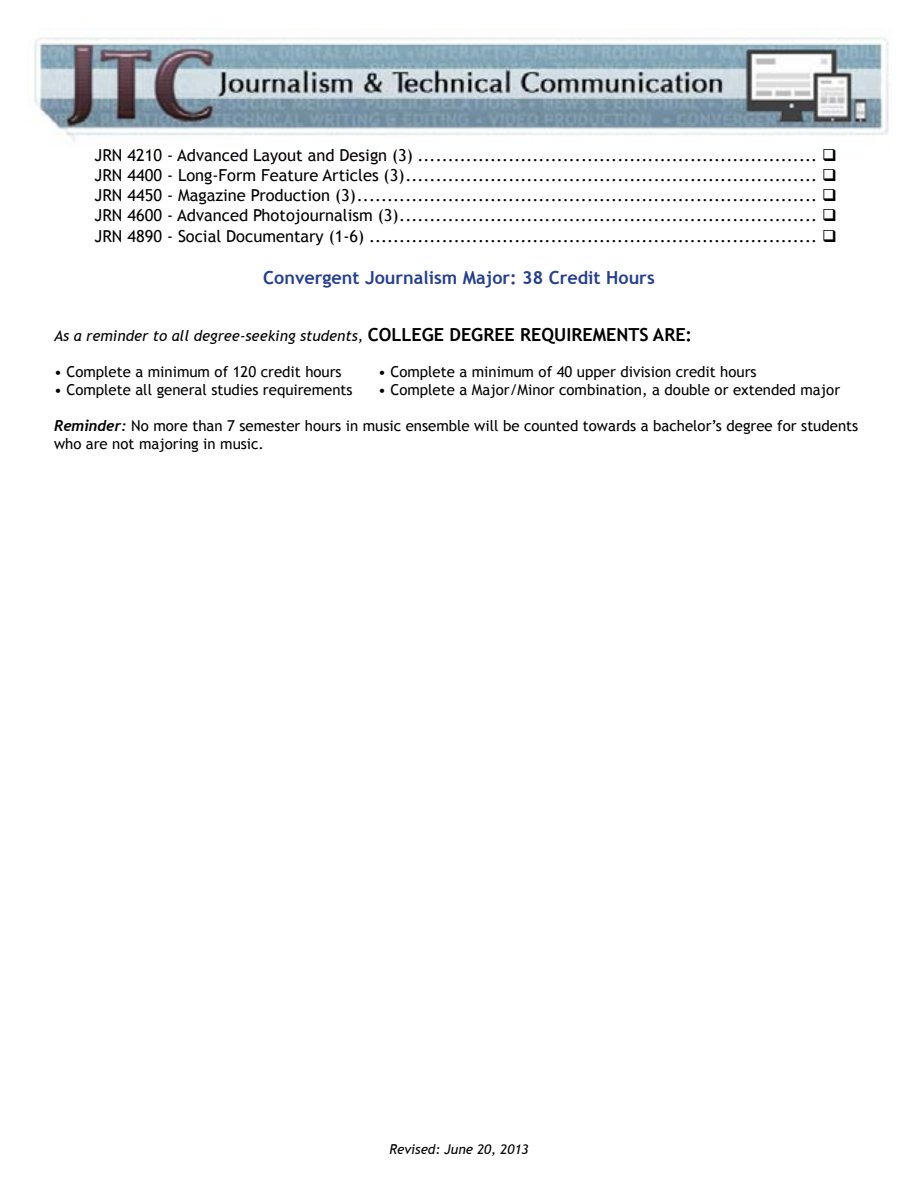
<style>
.page{position:relative;width:918px;height:1188px;background:#fff}
.page>*{position:absolute;margin:0;border:0;box-sizing:border-box;transform-origin:0 0}
.t1{font:700 18px "Trebuchet MS";color:#25408f}
.courses-checklist{font:16.5px "Trebuchet MS";color:#000}
.Plain_Text{font:15px/18px "Trebuchet MS";color:#000}
.Plain_Text-2{font:italic 15px "Trebuchet MS";color:#000}
.t2{font:italic 13.5px "Trebuchet MS";color:#000}
.s1{font-weight:700;font-style:normal;font-size:18px}
.s2{font-family:"Trebuchet";font-weight:700;font-style:italic}
.s3{font-style:inherit}
</style>
<div class="page">
<img style="left:34px;top:37px;width:855px;height:104px">
<p class="courses-checklist" style="left:94px;top:146px;width:744px">JRN 4210 - Advanced Layout and Design (3) .................................................................. ❑</p>
<p class="courses-checklist" style="left:94px;top:165px;width:744px">JRN 4400 - Long-Form Feature Articles (3).................................................................... ❑</p>
<p class="courses-checklist" style="left:94px;top:185px;width:744px">JRN 4450 - Magazine Production (3)............................................................................ ❑</p>
<p class="courses-checklist" style="left:94px;top:205px;width:744px">JRN 4600 - Advanced Photojournalism (3)..................................................................... ❑</p>
<p class="courses-checklist" style="left:94px;top:227px;width:744px">JRN 4890 - Social Documentary (1-6) .......................................................................... ❑</p>
<p class="t1" style="left:263px;top:266px;width:393px">Convergent Journalism Major: 38 Credit Hours</p>
<p class="Plain_Text-2" style="left:54px;top:327px;width:640px">As a reminder to all degree-seeking students, <span class="s1">COLLEGE DEGREE REQUIREMENTS ARE:</span></p>
<p class="Plain_Text" style="left:54px;top:363px;width:289px">• Complete a minimum of 120 credit hours</p>
<p class="Plain_Text" style="left:378px;top:363px;width:380px">• Complete a minimum of 40 upper division credit hours</p>
<p class="Plain_Text" style="left:54px;top:381px;width:300px">• Complete all general studies requirements</p>
<p class="Plain_Text" style="left:378px;top:381px;width:464px">• Complete a Major/Minor combination, a double or extended major</p>
<p class="Plain_Text" style="left:54px;top:417px;width:806px"><span class="s2">Reminder:</span> No more than 7 semester hours in music ensemble will be counted towards a bachelor’s degree for students who are not majoring in music.</p>
<p class="t2" style="left:389px;top:1141px;width:141px">Revised: June 20, 201<span class="s3">3</span></p>
</div>
